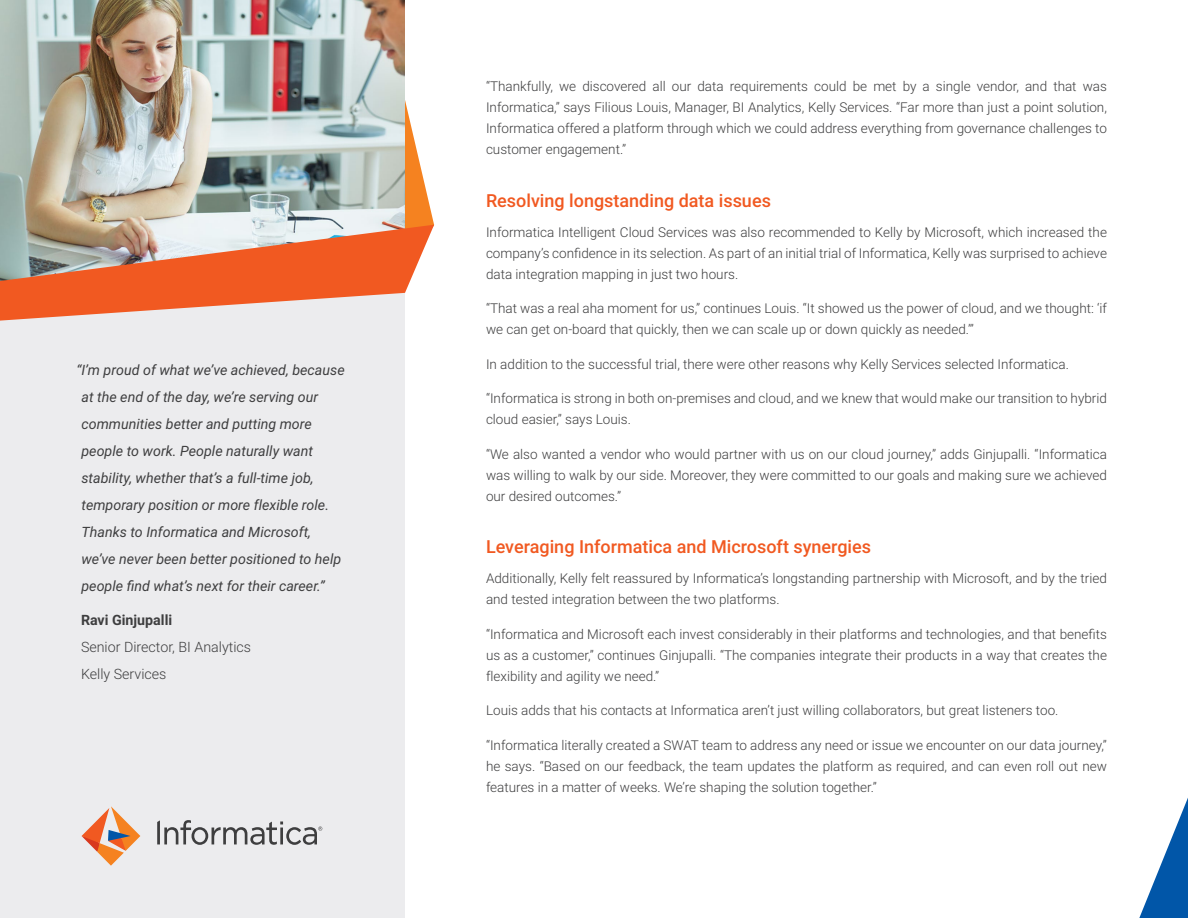
<style>
.page{position:relative;width:1188px;height:918px;background:#fff}
.page>*{position:absolute;margin:0;border:0;box-sizing:border-box;transform-origin:0 0}
.Headers{font:500 18px "Roboto";color:#f15921}
.t1{font:italic 14.25px/27px "Roboto";color:#3e3e3f}
.t2{font:300 14.25px/27px "Roboto";color:#3e3e3f}
.Body_Copy{font:300 13.5px/21px "Roboto";color:#3e3e3f;text-align:justify}
.s1{font-weight:700}
</style>
<div class="page">
<div style="left:0;top:129px;width:405px;height:789px;background:#ececee"></div>
<img style="left:0;top:0;width:405px;height:82px">
<img style="left:0;top:82px;width:434px;height:239px">
<svg style="left:1139px;top:798px;width:49px;height:120px"></svg>
<svg style="left:82px;top:806px;width:58px;height:60px"></svg>
<svg style="left:157px;top:820px;width:165px;height:25px"></svg>
<p class="t1" style="left:81px;top:356px;width:265px;text-indent:-5px">“I’m proud of what we’ve achieved, because at the end of the day, we’re serving our communities better and putting more people to work. People naturally want stability, whether that’s a full-time job, temporary position or more flexible role.<br>Thanks to Informatica and Microsoft, we’ve never been better positioned to help people find what’s next for their career.”</p>
<p class="t2" style="left:81px;top:606px;width:172px"><span class="s1">Ravi Ginjupalli<br></span>Senior Director, BI Analytics<br>Kelly Services</p>
<p class="Body_Copy" style="left:486px;top:75px;width:622px">“Thankfully, we discovered all our data requirements could be met by a single vendor, and that was Informatica,” says Filious Louis, Manager, BI Analytics, Kelly Services. “Far more than just a point solution, Informatica offered a platform through which we could address everything from governance challenges to customer engagement.”</p>
<p class="Headers" style="left:486px;top:188px;width:286px">Resolving longstanding data issues</p>
<p class="Body_Copy" style="left:486px;top:221px;width:622px">Informatica Intelligent Cloud Services was also recommended to Kelly by Microsoft, which increased the company’s confidence in its selection. As part of an initial trial of Informatica, Kelly was surprised to achieve data integration mapping in just two hours.</p>
<p class="Body_Copy" style="left:486px;top:297px;width:622px">“That was a real aha moment for us,” continues Louis. “It showed us the power of cloud, and we thought: ‘if we can get on-board that quickly, then we can scale up or down quickly as needed.’”</p>
<p class="Body_Copy" style="left:486px;top:353px;width:585px">In addition to the successful trial, there were other reasons why Kelly Services selected Informatica.</p>
<p class="Body_Copy" style="left:486px;top:387px;width:622px">“Informatica is strong in both on-premises and cloud, and we knew that would make our transition to hybrid cloud easier,” says Louis.</p>
<p class="Body_Copy" style="left:486px;top:443px;width:622px">“We also wanted a vendor who would partner with us on our cloud journey,” adds Ginjupalli. “Informatica was willing to walk by our side. Moreover, they were committed to our goals and making sure we achieved our desired outcomes.”</p>
<p class="Headers" style="left:486px;top:534px;width:387px">Leveraging Informatica and Microsoft synergies</p>
<p class="Body_Copy" style="left:486px;top:567px;width:622px">Additionally, Kelly felt reassured by Informatica’s longstanding partnership with Microsoft, and by the tried and tested integration between the two platforms.</p>
<p class="Body_Copy" style="left:486px;top:623px;width:623px">“Informatica and Microsoft each invest considerably in their platforms and technologies, and that benefits us as a customer,” continues Ginjupalli. “The companies integrate their products in a way that creates the flexibility and agility we need.”</p>
<p class="Body_Copy" style="left:486px;top:699px;width:574px">Louis adds that his contacts at Informatica aren’t just willing collaborators, but great listeners too.</p>
<p class="Body_Copy" style="left:486px;top:734px;width:623px">“Informatica literally created a SWAT team to address any need or issue we encounter on our data journey,” he says. “Based on our feedback, the team updates the platform as required, and can even roll out new features in a matter of weeks. We’re shaping the solution together.”</p>
</div>
